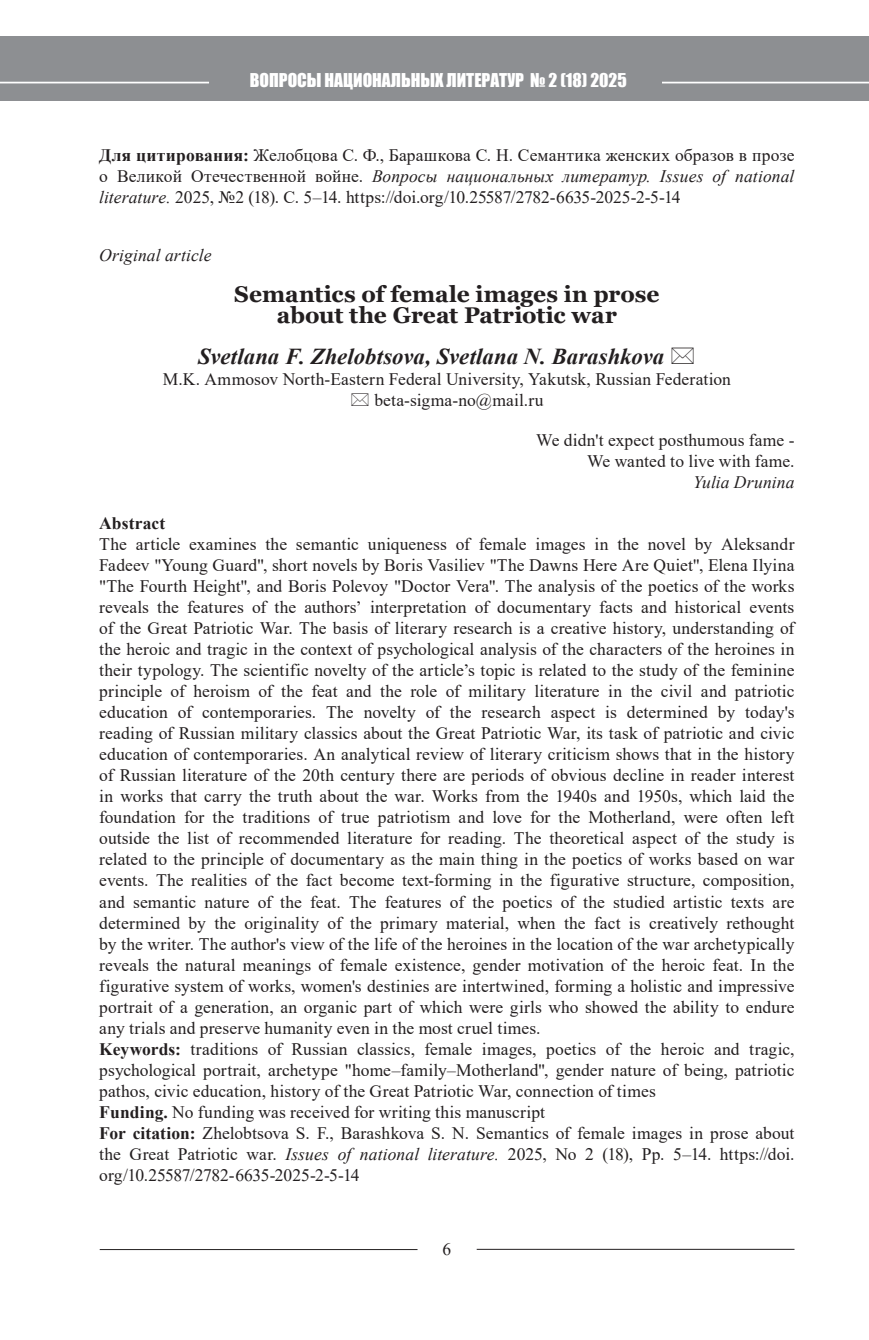
<style>
.page{position:relative;width:869px;height:1340px;background:#fff}
.page>*{position:absolute;margin:0;border:0;box-sizing:border-box;transform-origin:0 0}
.t1{font:700 22.75px/21px "Georgia";color:#231f20;text-align:center}
.t2{font:italic 700 22.75px "Times New Roman";color:#231f20}
.t3{font:17.5px/21px "Times New Roman";letter-spacing:.005em;color:#231f20}
.t4{font:17.5px "Impact";color:#fff}
.t5{font:italic 17.5px "Times New Roman";letter-spacing:.005em;color:#231f20}
.t6{font:700 17.5px "Times New Roman";letter-spacing:.005em;color:#231f20}
.s1{font-weight:700}
.s2{font-style:italic}
</style>
<div class="page">
<div style="left:0;top:36px;width:868px;height:64px;background:#8d8f92"></div>
<hr style="left:0;top:82px;width:209px;height:1px;background:#fff">
<hr style="left:661px;top:82px;width:207px;height:1px;background:#fff">
<hr style="left:476px;top:1248px;width:318px;height:1px;background:#231f20">
<hr style="left:100px;top:1249px;width:317px;height:1px;background:#231f20">
<p class="t4" style="left:250px;top:66px;width:378px">ВОПРОСЫ НАЦИОНАЛЬНЫХ ЛИТЕРАТУР № 2 (18) 2025</p>
<p class="t3" style="left:99px;top:144px;width:696px;text-align:justify"><span class="s1">Для цитирования:</span> Желобцова С. Ф., Барашкова С. Н. Семантика женских образов в прозе о Великой Отечественной войне. <span class="s2">Вопросы национальных литератур. Issues of national literature.</span> 2025, №2 (18). С. 5–14. https://doi.org/10.25587/2782-6635-2025-2-5-14</p>
<p class="t5" style="left:99px;top:243px;width:114px">Original article</p>
<h1 class="t1" style="left:234px;top:283px;width:426px">Semantics of female images in prose about the Great Patriotic war</h1>
<h1 class="t2" style="left:198px;top:340px;width:467px">Svetlana F. Zhelobtsova, Svetlana N. Barashkova</h1>
<p class="t3" style="left:374px;top:367px;width:358px;text-indent:-211px">M.K. Ammosov North-Eastern Federal University, Yakutsk, Russian Federation beta-sigma-no@mail.ru</p>
<p class="t3" style="left:536px;top:429px;width:259px;text-align:right">We didn't expect posthumous fame -<br>We wanted to live with fame.</p>
<p class="t5" style="left:693px;top:470px;width:103px">Yulia Drunina</p>
<p class="t6" style="left:99px;top:511px;width:67px">Abstract</p>
<p class="t3" style="left:99px;top:533px;width:696px">The article examines the semantic uniqueness of female images in the novel by Aleksandr Fadeev "Young Guard", short novels by Boris Vasiliev "The Dawns Here Are Quiet", Elena Ilyina "The Fourth Height", and Boris Polevoy "Doctor Vera". The analysis of the poetics of the works reveals the features of the authors’ interpretation of documentary facts and historical events of the Great Patriotic War. The basis of literary research is a creative history, understanding of the heroic and tragic in the context of psychological analysis of the characters of the heroines in their typology. The scientific novelty of the article’s topic is related to the study of the feminine principle of heroism of the feat and the role of military literature in the civil and patriotic education of contemporaries. The novelty of the research aspect is determined by today's reading of Russian military classics about the Great Patriotic War, its task of patriotic and civic education of contemporaries. An analytical review of literary criticism shows that in the history of Russian literature of the 20th century there are periods of obvious decline in reader interest in works that carry the truth about the war. Works from the 1940s and 1950s, which laid the foundation for the traditions of true patriotism and love for the Motherland, were often left outside the list of recommended literature for reading. The theoretical aspect of the study is related to the principle of documentary as the main thing in the poetics of works based on war events. The realities of the fact become text-forming in the figurative structure, composition, and semantic nature of the feat. The features of the poetics of the studied artistic texts are determined by the originality of the primary material, when the fact is creatively rethought by the writer. The author's view of the life of the heroines in the location of the war archetypically reveals the natural meanings of female existence, gender motivation of the heroic feat. In the figurative system of works, women's destinies are intertwined, forming a holistic and impressive portrait of a generation, an organic part of which were girls who showed the ability to endure any trials and preserve humanity even in the most cruel times.<br><span class="s1">Keywords:</span> traditions of Russian classics, female images, poetics of the heroic and tragic, psychological portrait, archetype "home–family–Motherland", gender nature of being, patriotic pathos, civic education, history of the Great Patriotic War, connection of times<br><span class="s1">Funding.</span> No funding was received for writing this manuscript<br><span class="s1">For citation:</span> Zhelobtsova S. F., Barashkova S. N. Semantics of female images in prose about the Great Patriotic war. <span class="s2">Issues of national literature.</span> 2025, No 2 (18), Pp. 5–14. https://doi. org/10.25587/2782-6635-2025-2-5-14</p>
<p class="t3" style="left:442px;top:1238px;width:10px">6</p>
</div>
